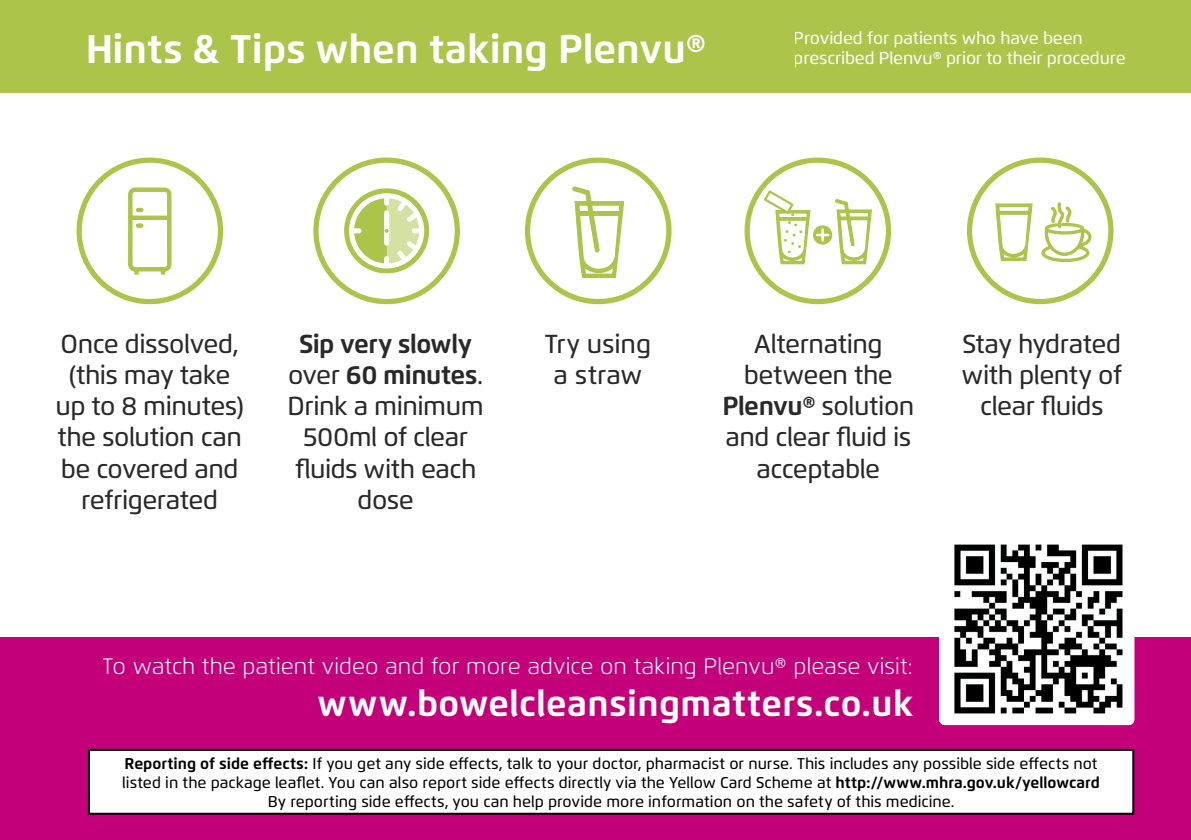
<style>
.page{position:relative;width:1191px;height:840px;background:#fff}
.page>*{position:absolute;margin:0;border:0;box-sizing:border-box;transform-origin:0 0}
.t1{font:700 40px "Flexo";color:#fff}
.t2{font:700 36px "Flexo";letter-spacing:.01em;color:#fff}
.t3{font:500 26px/31.2px "Flexo";letter-spacing:-.02em;color:#292929;text-align:center}
.t4{font:300 22.4px "Flexo";color:#fff}
.t5{font:500 17.2px/20px "Flexo";letter-spacing:-.01em;color:#fff}
.t6{font:500 15.6px/19px "Flexo";color:#000;text-align:center}
.s1{font-weight:700}
</style>
<div class="page">
<div style="left:0;top:0;width:1191px;height:92px;background:#abc449"></div>
<div style="left:77px;top:157px;width:146px;height:147px;border:5px solid #abc449;border-radius:50%"></div>
<svg style="left:128px;top:187px;width:44px;height:88px"></svg>
<div style="left:525px;top:157px;width:146px;height:147px;border:5px solid #abc449;border-radius:50%"></div>
<svg style="left:572px;top:186px;width:53px;height:92px"></svg>
<div style="left:967px;top:157px;width:146px;height:147px;border:5px solid #abc449;border-radius:50%"></div>
<svg style="left:994px;top:168px;width:39px;height:115px"></svg>
<svg style="left:1041px;top:202px;width:51px;height:60px"></svg>
<div style="left:0;top:636px;width:1191px;height:203px;background:#c3007a"></div>
<div style="left:344px;top:188px;width:85px;height:85px;background:#abc449;border-radius:50%"></div>
<div style="left:313px;top:157px;width:147px;height:147px;border:5px solid #abc449;border-radius:50%"></div>
<svg style="left:348px;top:192px;width:77px;height:77px"></svg>
<img style="left:939px;top:544px;width:195px;height:180px">
<div style="left:89px;top:749px;width:1044px;height:64px;background:#fff"></div>
<div style="left:88px;top:748px;width:1046px;height:66px;border:2px solid #000"></div>
<div style="left:744px;top:157px;width:147px;height:147px;border:5px solid #abc449;border-radius:50%"></div>
<svg style="left:813px;top:225px;width:19px;height:19px"></svg>
<svg style="left:817px;top:229px;width:11px;height:11px"></svg>
<svg style="left:835px;top:176px;width:37px;height:109px"></svg>
<svg style="left:762px;top:177px;width:49px;height:108px"></svg>
<h1 class="t1" style="left:85px;top:24px;width:622px">Hints &amp; Tips when taking Plenvu®</h1>
<p class="t5" style="left:793px;top:28px;width:333px">Provided for patients who have been prescribed Plenvu® prior to their procedure</p>
<h3 class="t3" style="left:55px;top:327px;width:190px">Once dissolved, (this may take up to 8 minutes) the solution can be covered and refrigerated</h3>
<h3 class="t3" style="left:545px;top:327px;width:108px">Try using a straw</h3>
<h3 class="t3" style="left:961px;top:327px;width:162px">Stay hydrated with plenty of clear fluids</h3>
<h3 class="t3" style="left:287px;top:327px;width:198px"><span class="s1">Sip very slowly </span>over <span class="s1">60 minutes</span>.<br>Drink a minimum<br>500ml of clear fluids with each dose</h3>
<h3 class="t3" style="left:722px;top:327px;width:193px">Alternating between the<br><span class="s1">Plenvu®</span> solution and clear fluid is acceptable</h3>
<h3 class="t4" style="left:103px;top:652px;width:811px">To watch the patient video and for more advice on taking Plenvu® please visit:</h3>
<h2 class="t2" style="left:318px;top:681px;width:597px">www.bowelcleansingmatters.co.uk</h2>
<p class="t6" style="left:122px;top:753px;width:979px"><span class="s1">Reporting of side effects:</span> If you get any side effects, talk to your doctor, pharmacist or nurse. This includes any possible side effects not listed in the package leaflet. You can also report side effects directly via the Yellow Card Scheme at <span class="s1">http://www.mhra.gov.uk/yellowcard<br></span>By reporting side effects, you can help provide more information on the safety of this medicine.</p>
</div>
